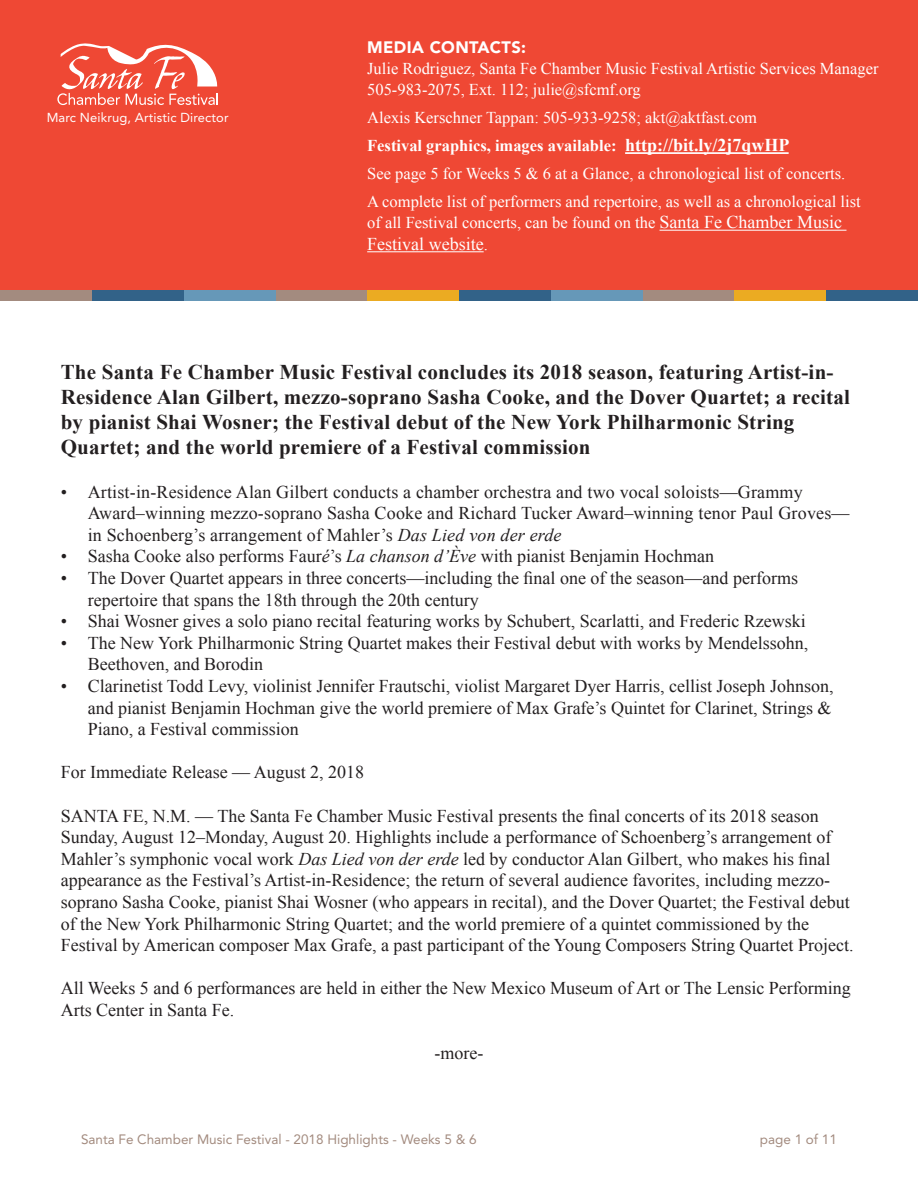
<style>
.page{position:relative;width:918px;height:1188px;background:#fff}
.page>*{position:absolute;margin:0;border:0;box-sizing:border-box;transform-origin:0 0}
.t1{font:700 21px/25.2px "Times New Roman";letter-spacing:.01em;color:#231f20}
.t2{font:18px/21.6px "Times New Roman";color:#231f20}
.t3{font:18px "Times New Roman";color:#fff}
.t4{font:16.5px/27.9px "Times New Roman";color:#fff}
.t5{font:900 16.5px "Avenir";letter-spacing:.02em;color:#fff}
.t6{font:13.5px "Avenir";color:#a38b7f}
.t7{font:12.9px "Avenir";letter-spacing:.01em;color:#fff}
.s1{font-weight:700}
.s2{font-weight:700;font-size:18px}
.s3{font-size:18px}
.s4{font-size:16.5px}
.s5{font-style:italic}
</style>
<div class="page">
<div style="left:0;top:0;width:918px;height:290px;background:#ef4834"></div>
<hr style="left:625px;top:152px;width:164px;height:2px;background:#fff">
<hr style="left:660px;top:230px;width:186px;height:1px;background:#fff">
<hr style="left:367px;top:251px;width:117px;height:1px;background:#fff">
<div style="left:275px;top:290px;width:92px;height:11px;background:#a38b7f"></div>
<div style="left:184px;top:290px;width:91px;height:11px;background:#6698b8"></div>
<div style="left:459px;top:290px;width:92px;height:11px;background:#326288"></div>
<div style="left:734px;top:290px;width:92px;height:11px;background:#ebab22"></div>
<div style="left:643px;top:290px;width:91px;height:11px;background:#a38b7f"></div>
<div style="left:551px;top:290px;width:92px;height:11px;background:#6698b8"></div>
<div style="left:92px;top:290px;width:92px;height:11px;background:#326288"></div>
<div style="left:367px;top:290px;width:92px;height:11px;background:#ebab22"></div>
<div style="left:0;top:290px;width:92px;height:11px;background:#a38b7f"></div>
<div style="left:826px;top:290px;width:92px;height:11px;background:#326288"></div>
<svg style="left:57px;top:43px;width:161px;height:62px"></svg>
<p class="t7" style="left:47px;top:110px;width:184px">Marc Neikrug, Artistic Director</p>
<p class="t5" style="left:367px;top:37px;width:160px">MEDIA CONTACTS:</p>
<p class="t4" style="left:367px;top:58px;width:513px;line-height:21px">Julie Rodriguez, Santa Fe Chamber Music Festival Artistic Services Manager<br>505-983-2075, Ext. 112; julie@sfcmf.org</p>
<p class="t4" style="left:367px;top:103px;width:495px">Alexis Kerschner Tappan: 505-933-9258; akt@aktfast.com<br><span class="s1">Festival graphics, images available:</span> <span class="s2">http://bit.ly/2j7qwHP<br></span>See page 5 for Weeks 5 &amp; 6 at a Glance, a chronological list of concerts.<br>A complete list of performers and repertoire, as well as a chronological list</p>
<p class="t4" style="left:367px;top:209px;width:476px">of all Festival concerts, can be found on the <span class="s3">Santa Fe Chamber Music</span></p>
<p class="t3" style="left:367px;top:232px;width:122px">Festival website<span class="s4">.</span></p>
<p class="t1" style="left:61px;top:359px;width:791px">The Santa Fe Chamber Music Festival concludes its 2018 season, featuring Artist-in-Residence Alan Gilbert, mezzo-soprano Sasha Cooke, and the Dover Quartet; a recital by pianist Shai Wosner; the Festival debut of the New York Philharmonic String Quartet; and the world premiere of a Festival commission</p>
<p class="t2" style="left:88px;top:480px;width:763px;text-indent:-27px">• Artist-in-Residence Alan Gilbert conducts a chamber orchestra and two vocal soloists—Grammy<br>Award–winning mezzo-soprano Sasha Cooke and Richard Tucker Award–winning tenor Paul Groves— in Schoenberg’s arrangement of Mahler’s <span class="s5">Das Lied von der erde</span></p>
<p class="t2" style="left:61px;top:545px;width:655px">• Sasha Cooke also performs Faur<span class="s5">é</span>’s <span class="s5">La chanson d’Ève</span> with pianist Benjamin Hochman</p>
<p class="t2" style="left:88px;top:567px;width:712px;text-indent:-27px">• The Dover Quartet appears in three concerts—including the final one of the season—and performs repertoire that spans the 18th through the 20th century</p>
<p class="t2" style="left:61px;top:610px;width:747px">• Shai Wosner gives a solo piano recital featuring works by Schubert, Scarlatti, and Frederic Rzewski</p>
<p class="t2" style="left:88px;top:632px;width:722px;text-indent:-27px">• The New York Philharmonic String Quartet makes their Festival debut with works by Mendelssohn,<br>Beethoven, and Borodin</p>
<p class="t2" style="left:88px;top:675px;width:747px;text-align:justify;text-indent:-27px">• Clarinetist Todd Levy, violinist Jennifer Frautschi, violist Margaret Dyer Harris, cellist Joseph Johnson, and pianist Benjamin Hochman give the world premiere of Max Grafe’s Quintet for Clarinet, Strings &amp; Piano, a Festival commission</p>
<p class="t2" style="left:61px;top:761px;width:305px">For Immediate Release — August 2, 2018</p>
<p class="t2" style="left:61px;top:804px;width:794px">SANTA FE, N.M. — The Santa Fe Chamber Music Festival presents the final concerts of its 2018 season Sunday, August 12–Monday, August 20. Highlights include a performance of Schoenberg’s arrangement of Mahler’s symphonic vocal work <span class="s5">Das Lied von der erde</span> led by conductor Alan Gilbert, who makes his final appearance as the Festival’s Artist-in-Residence; the return of several audience favorites, including mezzo&shy;soprano Sasha Cooke, pianist Shai Wosner (who appears in recital), and the Dover Quartet; the Festival debut of the New York Philharmonic String Quartet; and the world premiere of a quintet commissioned by the Festival by American composer Max Grafe, a past participant of the Young Composers String Quartet Project.</p>
<p class="t2" style="left:61px;top:977px;width:792px">All Weeks 5 and 6 performances are held in either the New Mexico Museum of Art or The Lensic Performing<br>Arts Center in Santa Fe.</p>
<p class="t2" style="left:435px;top:1041px;width:50px">-more-</p>
<p class="t6" style="left:81px;top:1132px;width:397px">Santa Fe Chamber Music Festival - 2018 Highlights - Weeks 5 &amp; 6</p>
<p class="t6" style="left:760px;top:1132px;width:79px">page 1 of 11</p>
</div>
